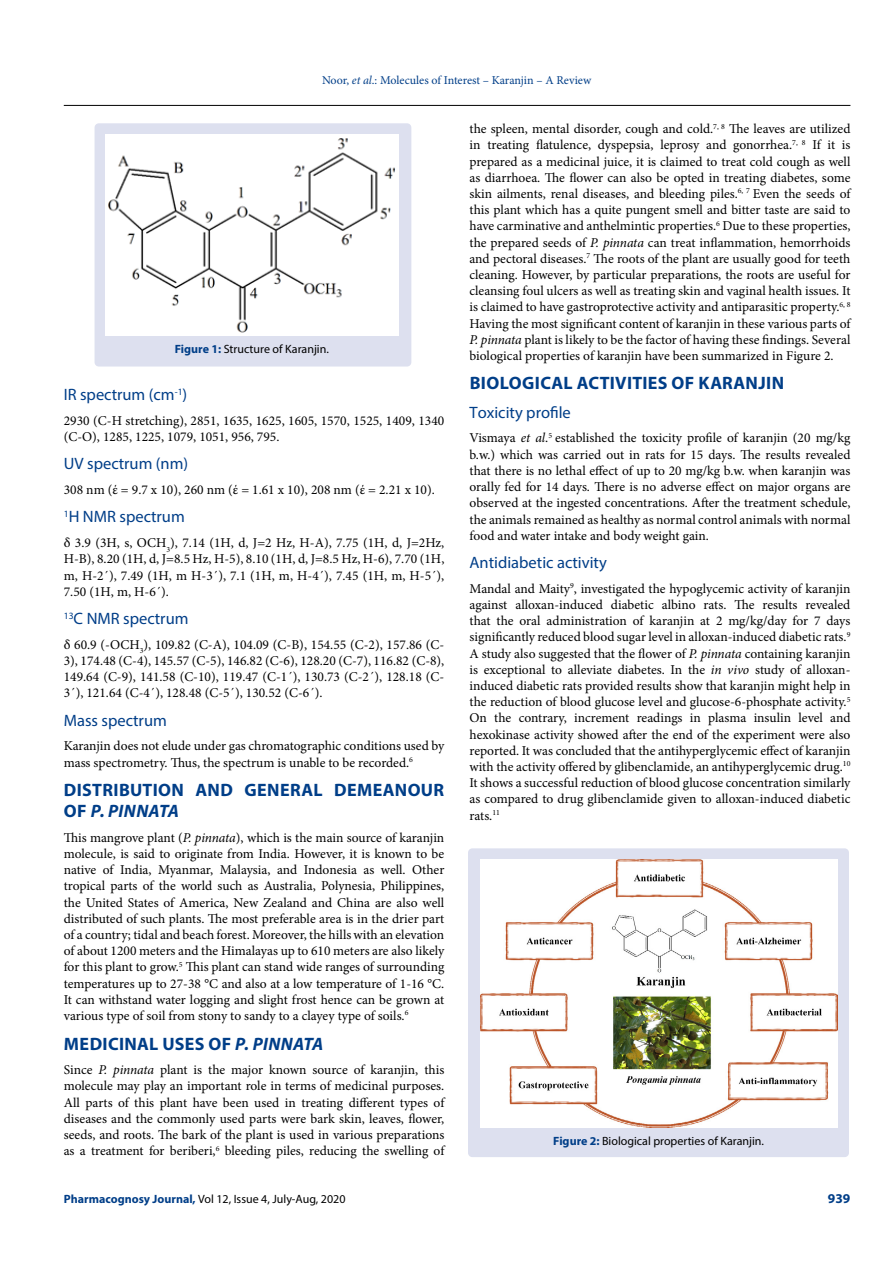
<style>
.page{position:relative;width:893px;height:1263px;background:#fff}
.page>*{position:absolute;margin:0;border:0;box-sizing:border-box;transform-origin:0 0}
.t1{font:700 18px/21px "Myriad Pro";letter-spacing:.02em;color:#003e88}
.t2{font:16.5px "Myriad Pro";color:#003e88}
.t3{font:13.5px/16.2px "Minion Pro";color:#000;text-align:justify}
.t4{font:700 13.5px "Myriad Pro";color:#003e88}
.t5{font:12px "Myriad Pro";color:#000}
.t6{font:12px "Minion Pro";color:#003e88}
.s1{font-style:italic}
.s2{font-weight:700;color:#003e88}
</style>
<div class="page">
<hr style="left:64px;top:105px;width:786px;height:1px;background:#000">
<div style="left:95px;top:123px;width:316px;height:243px;background:#dde0ef;border-radius:4px"></div>
<img style="left:106px;top:134px;width:292px;height:202px">
<div style="left:468px;top:848px;width:381px;height:309px;background:#dde0ef;border-radius:4px"></div>
<img style="left:480px;top:859px;width:357px;height:268px">
<p class="t6" style="left:322px;top:72px;width:271px">Noor, <span class="s1">et al</span>.: Molecules of Interest – Karanjin – A Review</p>
<p class="t5" style="left:175px;top:342px;width:155px"><span class="s2">Figure 1:</span> Structure of Karanjin.</p>
<p class="t2" style="left:64px;top:384px;width:125px">IR spectrum (cm<sup>-1</sup>)</p>
<p class="t3" style="left:64px;top:412px;width:382px">2930 (C-H stretching), 2851, 1635, 1625, 1605, 1570, 1525, 1409, 1340 (C-O), 1285, 1225, 1079, 1051, 956, 795.</p>
<p class="t2" style="left:64px;top:454px;width:126px">UV spectrum (nm)</p>
<p class="t3" style="left:64px;top:482px;width:373px">308 nm (έ = 9.7 x 10), 260 nm (έ = 1.61 x 10), 208 nm (έ = 2.21 x 10).</p>
<p class="t2" style="left:64px;top:507px;width:122px"><sup>1</sup>H NMR spectrum</p>
<p class="t3" style="left:64px;top:535px;width:382px">δ 3.9 (3H, s, OCH<sub>3</sub>), 7.14 (1H, d, J=2 Hz, H-A), 7.75 (1H, d, J=2Hz, H-B), 8.20 (1H, d, J=8.5 Hz, H-5), 8.10 (1H, d, J=8.5 Hz, H-6), 7.70 (1H, m, H-2´), 7.49 (1H, m H-3´), 7.1 (1H, m, H-4´), 7.45 (1H, m, H-5´), 7.50 (1H, m, H-6´).</p>
<p class="t2" style="left:64px;top:608px;width:126px"><sup>13</sup>C NMR spectrum</p>
<p class="t3" style="left:64px;top:636px;width:382px">δ 60.9 (-OCH<sub>3</sub>), 109.82 (C-A), 104.09 (C-B), 154.55 (C-2), 157.86 (C-3), 174.48 (C-4), 145.57 (C-5), 146.82 (C-6), 128.20 (C-7), 116.82 (C-8), 149.64 (C-9), 141.58 (C-10), 119.47 (C-1´), 130.73 (C-2´), 128.18 (C-3´), 121.64 (C-4´), 128.48 (C-5´), 130.52 (C-6´).</p>
<p class="t2" style="left:64px;top:710px;width:105px">Mass spectrum</p>
<p class="t3" style="left:64px;top:738px;width:382px">Karanjin does not elude under gas chromatographic conditions used by mass spectrometry. Thus, the spectrum is unable to be recorded.<sup>6</sup></p>
<h1 class="t1" style="left:64px;top:779px;width:382px">DISTRIBUTION AND GENERAL DEMEANOUR<br>OF <span class="s1">P. PINNATA</span></h1>
<p class="t3" style="left:64px;top:829px;width:382px">This mangrove plant (<span class="s1">P. pinnata</span>), which is the main source of karanjin molecule, is said to originate from India. However, it is known to be native of India, Myanmar, Malaysia, and Indonesia as well. Other tropical parts of the world such as Australia, Polynesia, Philippines, the United States of America, New Zealand and China are also well distributed of such plants. The most preferable area is in the drier part of a country; tidal and beach forest. Moreover, the hills with an elevation of about 1200 meters and the Himalayas up to 610 meters are also likely for this plant to grow.<sup>5</sup> This plant can stand wide ranges of surrounding temperatures up to 27-38 °C and also at a low temperature of 1-16 °C.<br>It can withstand water logging and slight frost hence can be grown at various type of soil from stony to sandy to a clayey type of soils.<sup>6</sup></p>
<h1 class="t1" style="left:64px;top:1032px;width:261px">MEDICINAL USES OF <span class="s1">P. PINNATA</span></h1>
<p class="t3" style="left:64px;top:1062px;width:382px">Since <span class="s1">P. pinnata</span> plant is the major known source of karanjin, this molecule may play an important role in terms of medicinal purposes.<br>All parts of this plant have been used in treating different types of diseases and the commonly used parts were bark skin, leaves, flower, seeds, and roots. The bark of the plant is used in various preparations as a treatment for beriberi,<sup>6</sup> bleeding piles, reducing the swelling of</p>
<p class="t5" style="left:64px;top:1191px;width:283px"><span class="s2">Pharmacognosy Journal,</span> Vol 12, Issue 4, July-Aug, 2020</p>
<p class="t3" style="left:469px;top:121px;width:382px">the spleen, mental disorder, cough and cold.<sup>7,</sup> <sup>8</sup> The leaves are utilized in treating flatulence, dyspepsia, leprosy and gonorrhea.<sup>7,</sup> <sup>8</sup> If it is prepared as a medicinal juice, it is claimed to treat cold cough as well as diarrhoea. The flower can also be opted in treating diabetes, some skin ailments, renal diseases, and bleeding piles.<sup>6,</sup> <sup>7</sup> Even the seeds of this plant which has a quite pungent smell and bitter taste are said to have carminative and anthelmintic properties.<sup>6</sup> Due to these properties, the prepared seeds of <span class="s1">P. pinnata</span> can treat inflammation, hemorrhoids and pectoral diseases.<sup>7</sup> The roots of the plant are usually good for teeth cleaning. However, by particular preparations, the roots are useful for cleansing foul ulcers as well as treating skin and vaginal health issues. It is claimed to have gastroprotective activity and antiparasitic property.<sup>6,</sup> <sup>8<br></sup>Having the most significant content of karanjin in these various parts of <span class="s1">P. pinnata</span> plant is likely to be the factor of having these findings. Several biological properties of karanjin have been summarized in Figure 2.</p>
<h1 class="t1" style="left:470px;top:372px;width:316px">BIOLOGICAL ACTIVITIES OF KARANJIN</h1>
<p class="t2" style="left:469px;top:402px;width:103px">Toxicity profile</p>
<p class="t3" style="left:469px;top:430px;width:382px">Vismaya <span class="s1">et al</span>.<sup>5</sup> established the toxicity profile of karanjin (20 mg/kg b.w.) which was carried out in rats for 15 days. The results revealed that there is no lethal effect of up to 20 mg/kg b.w. when karanjin was orally fed for 14 days. There is no adverse effect on major organs are observed at the ingested concentrations. After the treatment schedule, the animals remained as healthy as normal control animals with normal food and water intake and body weight gain.</p>
<p class="t2" style="left:469px;top:552px;width:139px">Antidiabetic activity</p>
<p class="t3" style="left:469px;top:580px;width:382px">Mandal and Maity<sup>9</sup>, investigated the hypoglycemic activity of karanjin against alloxan-induced diabetic albino rats. The results revealed that the oral administration of karanjin at 2 mg/kg/day for 7 days significantly reduced blood sugar level in alloxan-induced diabetic rats.<sup>9<br></sup>A study also suggested that the flower of <span class="s1">P. pinnata</span> containing karanjin is exceptional to alleviate diabetes. In the <span class="s1">in vivo</span> study of alloxan&shy;induced diabetic rats provided results show that karanjin might help in the reduction of blood glucose level and glucose-6-phosphate activity.<sup>5<br></sup>On the contrary, increment readings in plasma insulin level and hexokinase activity showed after the end of the experiment were also reported. It was concluded that the antihyperglycemic effect of karanjin with the activity offered by glibenclamide, an antihyperglycemic drug.<sup>10<br></sup>It shows a successful reduction of blood glucose concentration similarly as compared to drug glibenclamide given to alloxan-induced diabetic rats.<sup>11</sup></p>
<p class="t5" style="left:553px;top:1133px;width:212px"><span class="s2">Figure 2:</span> Biological properties of Karanjin.</p>
<p class="t4" style="left:828px;top:1189px;width:24px">939</p>
</div>
